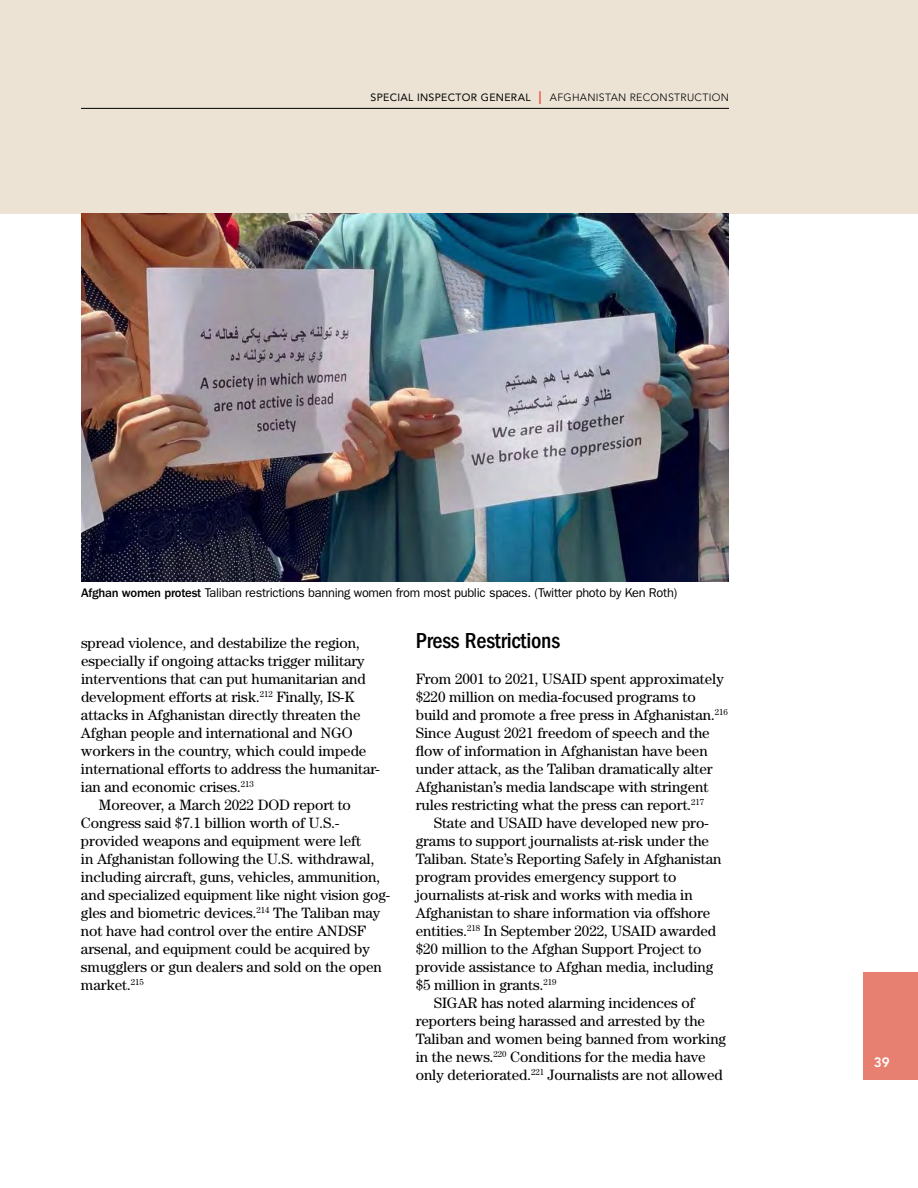
<style>
.page{position:relative;width:918px;height:1188px;background:#fff}
.page>*{position:absolute;margin:0;border:0;box-sizing:border-box;transform-origin:0 0}
.t1{font:500 condensed 22.5px "ITC Franklin Gothic Std";letter-spacing:-.01em;color:#000}
.t2{font:15px/18px "Century Std";letter-spacing:-.005em;color:#000}
.t3{font:800 13.5px "Avenir LT Std";color:#fff}
.t4{font:12.75px "ITC Franklin Gothic Std";letter-spacing:-.02em;color:#000}
.t5{font:300 10.5px "Avenir LT Std";letter-spacing:.03em;color:#000}
.s1{font-weight:400}
.s2{font-weight:400;font-size:18px;color:#e85c51}
.s3{font-weight:500}
</style>
<div class="page">
<div style="left:0;top:0;width:918px;height:214px;background:#ece3d5"></div>
<hr style="left:81px;top:108px;width:648px;height:1px;background:#000">
<div style="left:863px;top:972px;width:55px;height:108px;background:#e88072"></div>
<img style="left:81px;top:214px;width:648px;height:367px">
<p class="t5" style="left:371px;top:91px;width:360px"><span class="s1">SPECIAL INSPECTOR GENERAL</span> <span class="s2">I</span> AFGHANISTAN RECONSTRUCTION</p>
<p class="t4" style="left:81px;top:585px;width:598px"><span class="s3">Afghan women protest</span> Taliban restrictions banning women from most public spaces. (Twitter photo by Ken Roth)</p>
<h1 class="t1" style="left:416px;top:628px;width:146px">Press Restrictions</h1>
<p class="t2" style="left:416px;top:670px;width:314px">From 2001 to 2021, USAID spent approximately $220 million on media-focused programs to build and promote a free press in Afghanistan.<sup>216<br></sup>Since August 2021 freedom of speech and the flow of information in Afghanistan have been under attack, as the Taliban dramatically alter Afghanistan’s media landscape with stringent rules restricting what the press can report.<sup>217</sup></p>
<p class="t2" style="left:434px;top:814px;width:276px">State and USAID have developed new pro-</p>
<p class="t2" style="left:416px;top:832px;width:295px">grams to support journalists at-risk under the</p>
<p class="t2" style="left:416px;top:850px;width:307px">Taliban. State’s Reporting Safely in Afghanistan</p>
<p class="t2" style="left:416px;top:868px;width:262px">program provides emergency support to</p>
<p class="t2" style="left:416px;top:886px;width:278px">journalists at-risk and works with media in</p>
<p class="t2" style="left:416px;top:904px;width:296px">Afghanistan to share information via offshore</p>
<p class="t2" style="left:416px;top:922px;width:302px">entities.<sup>218</sup> In September 2022, USAID awarded</p>
<p class="t2" style="left:416px;top:940px;width:287px">$20 million to the Afghan Support Project to</p>
<p class="t2" style="left:416px;top:958px;width:299px">provide assistance to Afghan media, including</p>
<p class="t2" style="left:416px;top:976px;width:142px">$5 million in grants.<sup>219</sup></p>
<p class="t2" style="left:434px;top:994px;width:263px">SIGAR has noted alarming incidences of</p>
<p class="t2" style="left:416px;top:1012px;width:291px">reporters being harassed and arrested by the</p>
<p class="t2" style="left:416px;top:1030px;width:312px">Taliban and women being banned from working</p>
<p class="t2" style="left:416px;top:1048px;width:291px">in the news.<sup>220</sup> Conditions for the media have</p>
<p class="t2" style="left:416px;top:1066px;width:309px">only deteriorated.<sup>221</sup> Journalists are not allowed</p>
<p class="t2" style="left:81px;top:634px;width:280px">spread violence, and destabilize the region,</p>
<p class="t2" style="left:81px;top:652px;width:285px">especially if ongoing attacks trigger military</p>
<p class="t2" style="left:81px;top:670px;width:286px">interventions that can put humanitarian and</p>
<p class="t2" style="left:81px;top:688px;width:275px">development efforts at risk.<sup>212</sup> Finally, IS-K</p>
<p class="t2" style="left:81px;top:706px;width:281px">attacks in Afghanistan directly threaten the</p>
<p class="t2" style="left:81px;top:724px;width:273px">Afghan people and international and NGO</p>
<p class="t2" style="left:81px;top:742px;width:287px">workers in the country, which could impede</p>
<p class="t2" style="left:81px;top:760px;width:300px">international efforts to address the humanitar-</p>
<p class="t2" style="left:81px;top:778px;width:174px">ian and economic crises.<sup>213</sup></p>
<p class="t2" style="left:99px;top:796px;width:253px">Moreover, a March 2022 DOD report to</p>
<p class="t2" style="left:81px;top:814px;width:260px">Congress said $7.1 billion worth of U.S.-</p>
<p class="t2" style="left:81px;top:832px;width:282px">provided weapons and equipment were left</p>
<p class="t2" style="left:81px;top:850px;width:295px">in Afghanistan following the U.S. withdrawal,</p>
<p class="t2" style="left:81px;top:868px;width:301px">including aircraft, guns, vehicles, ammunition,</p>
<p class="t2" style="left:81px;top:886px;width:311px">and specialized equipment like night vision gog-</p>
<p class="t2" style="left:81px;top:904px;width:301px">gles and biometric devices.<sup>214</sup> The Taliban may</p>
<p class="t2" style="left:81px;top:922px;width:286px">not have had control over the entire ANDSF</p>
<p class="t2" style="left:81px;top:940px;width:291px">arsenal, and equipment could be acquired by</p>
<p class="t2" style="left:81px;top:958px;width:302px">smugglers or gun dealers and sold on the open</p>
<p class="t2" style="left:81px;top:976px;width:64px">market.<sup>215</sup></p>
<p class="t3" style="left:874px;top:1054px;width:17px">39</p>
</div>
